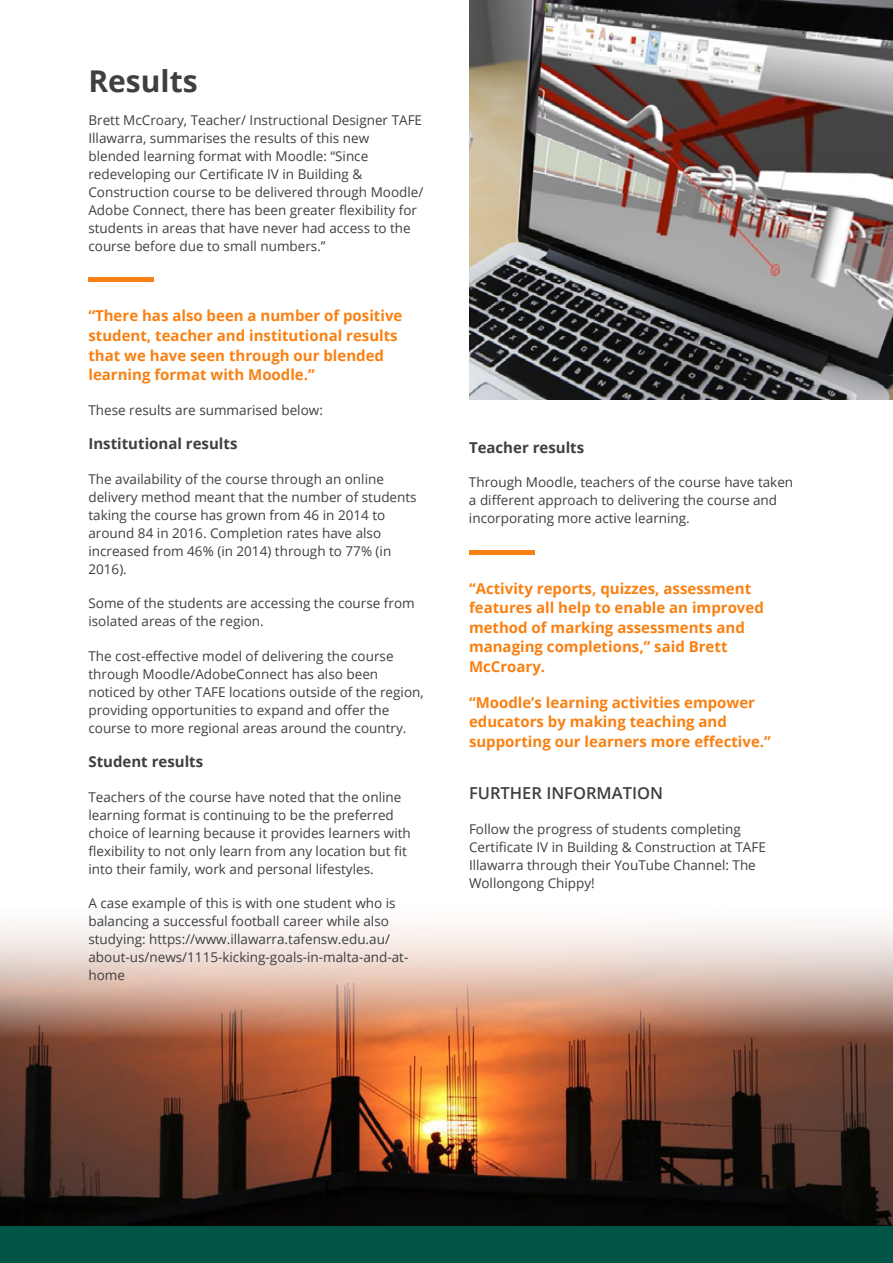
<style>
.page{position:relative;width:893px;height:1263px;background:#fff}
.page>*{position:absolute;margin:0;border:0;box-sizing:border-box;transform-origin:0 0}
.t1{font:700 30px "Open Sans";color:#3d3f41}
.t2{font:600 16.5px "Open Sans";color:#3d3f41}
.t3{font:700 15px/19.5px "Open Sans";color:#f98012}
.t4{font:700 15px "Open Sans";color:#3d3f41}
.t5{font:13.5px/18px "Open Sans";color:#3d3f41}
</style>
<div class="page">
<div style="left:0;top:1225px;width:893px;height:38px;background:#005547"></div>
<img style="left:469px;top:0;width:424px;height:399px">
<img style="left:0;top:926px;width:893px;height:300px">
<hr style="left:469px;top:550px;width:65px;height:4px;background:#f98012">
<hr style="left:88px;top:278px;width:66px;height:4px;background:#f98012">
<h1 class="t1" style="left:88px;top:60px;width:111px">Results</h1>
<p class="t5" style="left:88px;top:111px;width:337px">Brett McCroary, Teacher/ Instructional Designer TAFE Illawarra, summarises the results of this new blended learning format with Moodle: “Since redeveloping our Certificate IV in Building &amp; Construction course to be delivered through Moodle/ Adobe Connect, there has been greater flexibility for students in areas that have never had access to the course before due to small numbers.”</p>
<p class="t3" style="left:88px;top:306px;width:315px">“There has also been a number of positive student, teacher and institutional results that we have seen through our blended learning format with Moodle.”</p>
<p class="t5" style="left:88px;top:400px;width:236px">These results are summarised below:</p>
<p class="t4" style="left:88px;top:433px;width:151px">Institutional results</p>
<p class="t5" style="left:88px;top:469px;width:330px">The availability of the course through an online delivery method meant that the number of students taking the course has grown from 46 in 2014 to around 84 in 2016. Completion rates have also increased from 46% (in 2014) through to 77% (in 2016).</p>
<p class="t5" style="left:88px;top:594px;width:328px">Some of the students are accessing the course from isolated areas of the region.</p>
<p class="t5" style="left:88px;top:646px;width:337px">The cost-effective model of delivering the course through Moodle/AdobeConnect has also been noticed by other TAFE locations outside of the region, providing opportunities to expand and offer the course to more regional areas around the country.</p>
<p class="t4" style="left:88px;top:751px;width:116px">Student results</p>
<p class="t5" style="left:88px;top:787px;width:324px">Teachers of the course have noted that the online learning format is continuing to be the preferred choice of learning because it provides learners with flexibility to not only learn from any location but fit into their family, work and personal lifestyles.</p>
<p class="t5" style="left:88px;top:894px;width:321px">A case example of this is with one student who is balancing a successful football career while also studying: https://www.illawarra.tafensw.edu.au/ about-us/news/1115-kicking-goals-in-malta-and-at&shy;home</p>
<p class="t4" style="left:469px;top:437px;width:117px">Teacher results</p>
<p class="t5" style="left:469px;top:473px;width:326px">Through Moodle, teachers of the course have taken a different approach to delivering the course and incorporating more active learning.</p>
<p class="t3" style="left:469px;top:578px;width:296px">“Activity reports, quizzes, assessment features all help to enable an improved method of marking assessments and managing completions,” said Brett<br>McCroary.</p>
<p class="t3" style="left:469px;top:692px;width:303px">“Moodle’s learning activities empower educators by making teaching and supporting our learners more effective.”</p>
<p class="t2" style="left:469px;top:782px;width:196px">FURTHER INFORMATION</p>
<p class="t5" style="left:469px;top:819px;width:298px">Follow the progress of students completing Certificate IV in Building &amp; Construction at TAFE Illawarra through their YouTube Channel: The Wollongong Chippy!</p>
</div>
